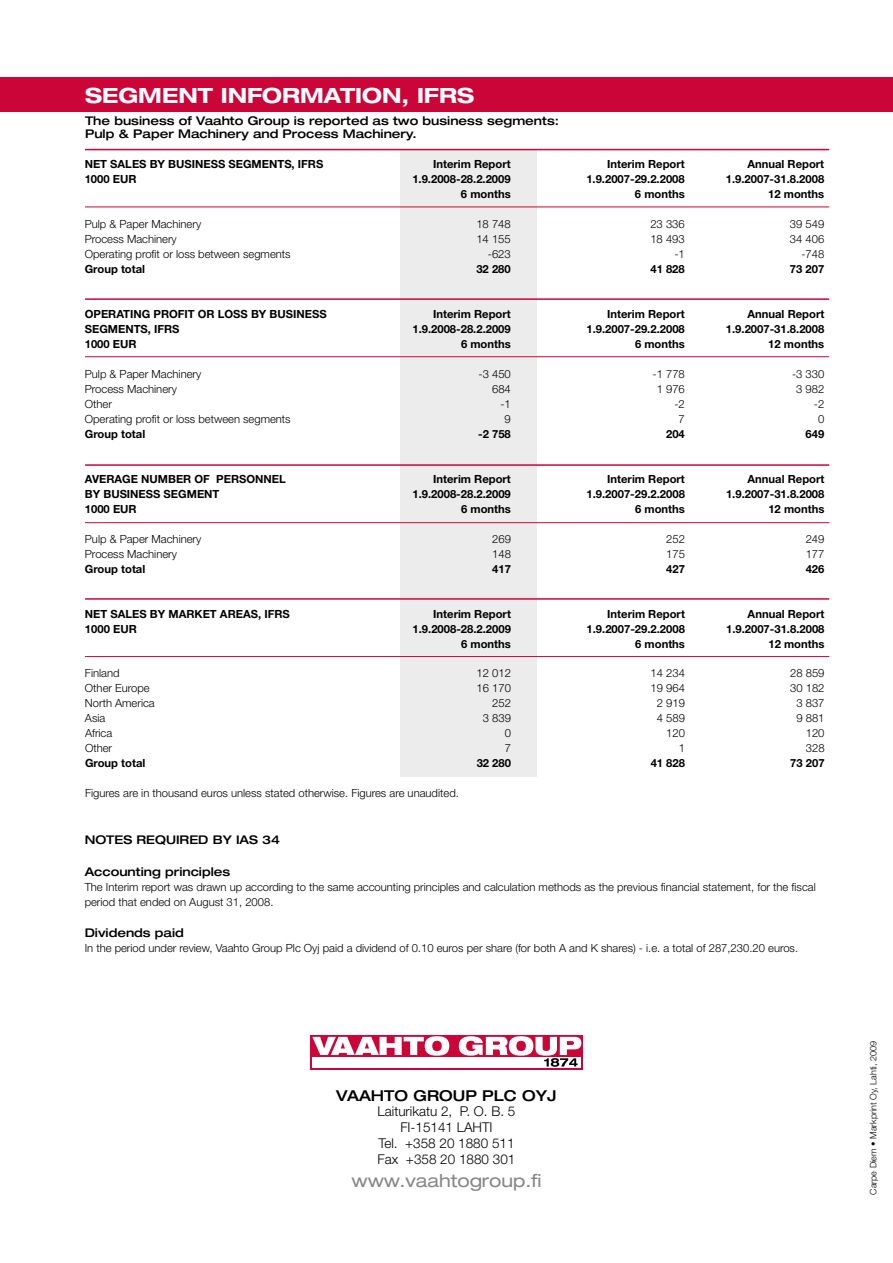
<style>
.page{position:relative;width:893px;height:1263px;background:#fff}
.page>*{position:absolute;margin:0;border:0;box-sizing:border-box;transform-origin:0 0}
.t1{font:700 expanded 21px "Helvetica Neue";color:#fff}
.t2{font:expanded 18px "Helvetica Neue";color:#878787}
.t3{font:500 expanded 15px "Helvetica Neue";color:#000}
.t4{font:300 13.5px/15.9px "Helvetica Neue";color:#000;text-align:center}
.t5{font:500 expanded 12px/13.5px "Helvetica Neue";color:#000}
.t6{font:300 11.25px/15px "Helvetica Neue";color:#000}
.t7{font:700 11.25px "Helvetica Neue";color:#000}
.t8{font:300 9px "Helvetica Neue";color:#000}
</style>
<div class="page">
<div style="left:400px;top:150px;width:136px;height:627px;background:#ececec"></div>
<div style="left:0;top:77px;width:893px;height:34px;background:#cb0538"></div>
<svg style="left:310px;top:1035px;width:273px;height:34px"></svg>
<div style="left:313px;top:1057px;width:268px;height:10px;background:#fff"></div>
<svg style="left:312px;top:1036px;width:137px;height:20px"></svg>
<svg style="left:459px;top:1036px;width:122px;height:31px"></svg>
<hr style="left:85px;top:207px;width:744px;height:1px;background:#cb0538">
<hr style="left:85px;top:356px;width:744px;height:1px;background:#cb0538">
<hr style="left:85px;top:298px;width:744px;height:2px;background:#cb0538">
<hr style="left:85px;top:522px;width:744px;height:1px;background:#cb0538">
<hr style="left:85px;top:464px;width:744px;height:2px;background:#cb0538">
<hr style="left:85px;top:656px;width:744px;height:1px;background:#cb0538">
<hr style="left:85px;top:598px;width:744px;height:2px;background:#cb0538">
<hr style="left:85px;top:149px;width:744px;height:1px;background:#cb0538">
<h1 class="t1" style="left:85px;top:82px;width:391px">SEGMENT INFORMATION, IFRS</h1>
<p class="t5" style="left:85px;top:113px;width:475px">The business of Vaahto Group is reported as two business segments:<br>Pulp &amp; Paper Machinery and Process Machinery.</p>
<p class="t7" style="left:85px;top:157px;width:240px">NET SALES BY BUSINESS SEGMENTS, IFRS</p>
<p class="t7" style="left:433px;top:157px;width:79px">Interim Report</p>
<p class="t7" style="left:607px;top:157px;width:79px">Interim Report</p>
<p class="t7" style="left:747px;top:157px;width:78px">Annual Report</p>
<p class="t7" style="left:85px;top:172px;width:53px">1000 EUR</p>
<p class="t7" style="left:412px;top:172px;width:100px">1.9.2008-28.2.2009</p>
<p class="t7" style="left:586px;top:172px;width:100px">1.9.2007-29.2.2008</p>
<p class="t7" style="left:726px;top:172px;width:100px">1.9.2007-31.8.2008</p>
<p class="t7" style="left:461px;top:187px;width:51px">6 months</p>
<p class="t7" style="left:635px;top:187px;width:51px">6 months</p>
<p class="t7" style="left:768px;top:187px;width:58px">12 months</p>
<p class="t6" style="left:85px;top:216px;width:118px">Pulp &amp; Paper Machinery</p>
<p class="t6" style="left:476px;top:216px;width:36px">18 748</p>
<p class="t6" style="left:650px;top:216px;width:36px">23 336</p>
<p class="t6" style="left:790px;top:216px;width:36px">39 549</p>
<p class="t6" style="left:85px;top:231px;width:94px">Process Machinery</p>
<p class="t6" style="left:476px;top:231px;width:36px">14 155</p>
<p class="t6" style="left:650px;top:231px;width:36px">18 493</p>
<p class="t6" style="left:790px;top:231px;width:36px">34 406</p>
<p class="t6" style="left:85px;top:246px;width:207px">Operating profit or loss between segments</p>
<p class="t6" style="left:488px;top:246px;width:24px">-623</p>
<p class="t6" style="left:674px;top:246px;width:12px">-1</p>
<p class="t6" style="left:801px;top:246px;width:24px">-748</p>
<p class="t7" style="left:85px;top:262px;width:62px">Group total</p>
<p class="t7" style="left:476px;top:262px;width:36px">32 280</p>
<p class="t7" style="left:650px;top:262px;width:36px">41 828</p>
<p class="t7" style="left:790px;top:262px;width:36px">73 207</p>
<p class="t7" style="left:85px;top:307px;width:243px">OPERATING PROFIT OR LOSS BY BUSINESS</p>
<p class="t7" style="left:433px;top:307px;width:79px">Interim Report</p>
<p class="t7" style="left:607px;top:307px;width:79px">Interim Report</p>
<p class="t7" style="left:747px;top:307px;width:78px">Annual Report</p>
<p class="t7" style="left:85px;top:322px;width:96px">SEGMENTS, IFRS</p>
<p class="t7" style="left:412px;top:322px;width:100px">1.9.2008-28.2.2009</p>
<p class="t7" style="left:586px;top:322px;width:100px">1.9.2007-29.2.2008</p>
<p class="t7" style="left:726px;top:322px;width:100px">1.9.2007-31.8.2008</p>
<p class="t7" style="left:85px;top:337px;width:53px">1000 EUR</p>
<p class="t7" style="left:461px;top:337px;width:51px">6 months</p>
<p class="t7" style="left:635px;top:337px;width:51px">6 months</p>
<p class="t7" style="left:768px;top:337px;width:58px">12 months</p>
<p class="t6" style="left:85px;top:366px;width:118px">Pulp &amp; Paper Machinery</p>
<p class="t6" style="left:478px;top:366px;width:34px">-3 450</p>
<p class="t6" style="left:652px;top:366px;width:34px">-1 778</p>
<p class="t6" style="left:792px;top:366px;width:34px">-3 330</p>
<p class="t6" style="left:85px;top:381px;width:94px">Process Machinery</p>
<p class="t6" style="left:492px;top:381px;width:20px">684</p>
<p class="t6" style="left:657px;top:381px;width:30px">1 976</p>
<p class="t6" style="left:796px;top:381px;width:30px">3 982</p>
<p class="t6" style="left:85px;top:396px;width:29px">Other</p>
<p class="t6" style="left:500px;top:396px;width:12px">-1</p>
<p class="t6" style="left:674px;top:396px;width:12px">-2</p>
<p class="t6" style="left:814px;top:396px;width:12px">-2</p>
<p class="t6" style="left:85px;top:411px;width:207px">Operating profit or loss between segments</p>
<p class="t6" style="left:505px;top:411px;width:8px">9</p>
<p class="t6" style="left:679px;top:411px;width:8px">7</p>
<p class="t6" style="left:818px;top:411px;width:8px">0</p>
<p class="t7" style="left:85px;top:427px;width:62px">Group total</p>
<p class="t7" style="left:478px;top:427px;width:34px">-2 758</p>
<p class="t7" style="left:666px;top:427px;width:20px">204</p>
<p class="t7" style="left:806px;top:427px;width:20px">649</p>
<p class="t7" style="left:85px;top:471px;width:202px">AVERAGE NUMBER OF PERSONNEL</p>
<p class="t7" style="left:433px;top:471px;width:79px">Interim Report</p>
<p class="t7" style="left:607px;top:471px;width:79px">Interim Report</p>
<p class="t7" style="left:747px;top:471px;width:78px">Annual Report</p>
<p class="t7" style="left:85px;top:486px;width:136px">BY BUSINESS SEGMENT</p>
<p class="t7" style="left:412px;top:486px;width:100px">1.9.2008-28.2.2009</p>
<p class="t7" style="left:586px;top:486px;width:100px">1.9.2007-29.2.2008</p>
<p class="t7" style="left:726px;top:486px;width:100px">1.9.2007-31.8.2008</p>
<p class="t7" style="left:85px;top:501px;width:53px">1000 EUR</p>
<p class="t7" style="left:461px;top:501px;width:51px">6 months</p>
<p class="t7" style="left:635px;top:501px;width:51px">6 months</p>
<p class="t7" style="left:768px;top:501px;width:58px">12 months</p>
<p class="t6" style="left:85px;top:531px;width:118px">Pulp &amp; Paper Machinery</p>
<p class="t6" style="left:492px;top:531px;width:20px">269</p>
<p class="t6" style="left:666px;top:531px;width:20px">252</p>
<p class="t6" style="left:806px;top:531px;width:20px">249</p>
<p class="t6" style="left:85px;top:546px;width:94px">Process Machinery</p>
<p class="t6" style="left:492px;top:546px;width:20px">148</p>
<p class="t6" style="left:666px;top:546px;width:20px">175</p>
<p class="t6" style="left:806px;top:546px;width:20px">177</p>
<p class="t7" style="left:85px;top:561px;width:62px">Group total</p>
<p class="t7" style="left:492px;top:561px;width:20px">417</p>
<p class="t7" style="left:666px;top:561px;width:20px">427</p>
<p class="t7" style="left:806px;top:561px;width:20px">426</p>
<p class="t7" style="left:85px;top:606px;width:206px">NET SALES BY MARKET AREAS, IFRS</p>
<p class="t7" style="left:433px;top:606px;width:79px">Interim Report</p>
<p class="t7" style="left:607px;top:606px;width:79px">Interim Report</p>
<p class="t7" style="left:748px;top:606px;width:78px">Annual Report</p>
<p class="t7" style="left:85px;top:621px;width:53px">1000 EUR</p>
<p class="t7" style="left:413px;top:621px;width:100px">1.9.2008-28.2.2009</p>
<p class="t7" style="left:587px;top:621px;width:100px">1.9.2007-29.2.2008</p>
<p class="t7" style="left:726px;top:621px;width:100px">1.9.2007-31.8.2008</p>
<p class="t7" style="left:461px;top:636px;width:51px">6 months</p>
<p class="t7" style="left:635px;top:636px;width:51px">6 months</p>
<p class="t7" style="left:768px;top:636px;width:58px">12 months</p>
<p class="t6" style="left:85px;top:666px;width:36px">Finland</p>
<p class="t6" style="left:477px;top:666px;width:36px">12 012</p>
<p class="t6" style="left:651px;top:666px;width:36px">14 234</p>
<p class="t6" style="left:790px;top:666px;width:36px">28 859</p>
<p class="t6" style="left:85px;top:681px;width:66px">Other Europe</p>
<p class="t6" style="left:477px;top:681px;width:36px">16 170</p>
<p class="t6" style="left:651px;top:681px;width:36px">19 964</p>
<p class="t6" style="left:790px;top:681px;width:36px">30 182</p>
<p class="t6" style="left:85px;top:696px;width:71px">North America</p>
<p class="t6" style="left:492px;top:696px;width:20px">252</p>
<p class="t6" style="left:657px;top:696px;width:30px">2 919</p>
<p class="t6" style="left:796px;top:696px;width:30px">3 837</p>
<p class="t6" style="left:85px;top:711px;width:22px">Asia</p>
<p class="t6" style="left:483px;top:711px;width:30px">3 839</p>
<p class="t6" style="left:657px;top:711px;width:30px">4 589</p>
<p class="t6" style="left:796px;top:711px;width:30px">9 881</p>
<p class="t6" style="left:85px;top:726px;width:29px">Africa</p>
<p class="t6" style="left:505px;top:726px;width:8px">0</p>
<p class="t6" style="left:666px;top:726px;width:20px">120</p>
<p class="t6" style="left:806px;top:726px;width:20px">120</p>
<p class="t6" style="left:85px;top:741px;width:29px">Other</p>
<p class="t6" style="left:505px;top:741px;width:8px">7</p>
<p class="t6" style="left:679px;top:741px;width:8px">1</p>
<p class="t6" style="left:806px;top:741px;width:20px">328</p>
<p class="t7" style="left:85px;top:756px;width:62px">Group total</p>
<p class="t7" style="left:477px;top:756px;width:36px">32 280</p>
<p class="t7" style="left:651px;top:756px;width:36px">41 828</p>
<p class="t7" style="left:790px;top:756px;width:36px">73 207</p>
<p class="t6" style="left:85px;top:786px;width:375px">Figures are in thousand euros unless stated otherwise. Figures are unaudited.</p>
<p class="t5" style="left:85px;top:832px;width:197px">NOTES REQUIRED BY IAS 34</p>
<p class="t5" style="left:85px;top:865px;width:147px">Accounting principles</p>
<p class="t6" style="left:85px;top:879px;width:733px">The Interim report was drawn up according to the same accounting principles and calculation methods as the previous financial statement, for the fiscal period that ended on August 31, 2008.</p>
<p class="t5" style="left:85px;top:926px;width:101px">Dividends paid</p>
<p class="t6" style="left:85px;top:940px;width:715px">In the period under review, Vaahto Group Plc Oyj paid a dividend of 0.10 euros per share (for both A and K shares) - i.e. a total of 287,230.20 euros.</p>
<h3 class="t3" style="left:336px;top:1086px;width:222px">Vaahto Group Plc Oyj</h3>
<p class="t4" style="left:378px;top:1103px;width:139px">Laiturikatu 2, P. O. B. 5<br>FI-15141 LAHTI<br>Tel. +358 20 1880 511<br>Fax +358 20 1880 301</p>
<h2 class="t2" style="left:351px;top:1170px;width:192px">www.vaahtogroup.fi</h2>
<p class="t8" style="left:868px;top:1194px;width:155px;rotate:-90deg">Carpe Diem • Markprint Oy, Lahti, 2009</p>
</div>
